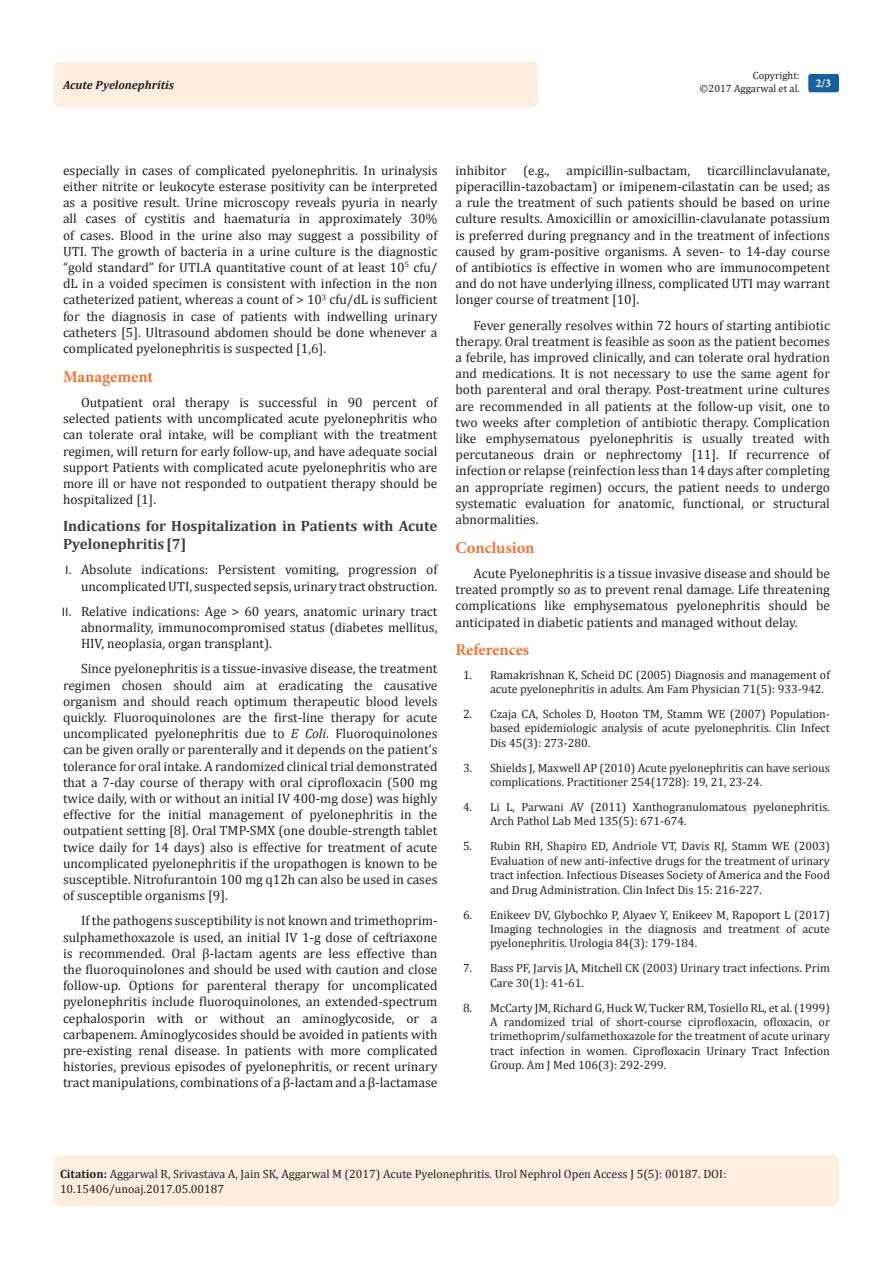
<style>
.page{position:relative;width:893px;height:1263px;background:#fff}
.page>*{position:absolute;margin:0;border:0;box-sizing:border-box;transform-origin:0 0}
.List_Paragraph{font:700 16.5px "Minion Pro";letter-spacing:-.005em;color:#f37331}
.List_Paragraph-2{font:700 15px/18px "Cambria";color:#3e3e3f}
.t1{font:13.5px/16.2px "Cambria";color:#231f20;text-align:justify}
.Citation{font:12px/14.4px "Cambria";color:#231f20}
.t2{font:italic 700 12px "Cambria";color:#231f20}
.t3{font:700 12px "Minion Pro";color:#fff}
.t4{font:10.5px/12.6px "Cambria";color:#231f20;text-align:right}
.s1{font-family:"Calibri"}
.s2{font-style:italic}
.s3{font-weight:700}
</style>
<div class="page">
<div style="left:54px;top:1155px;width:785px;height:51px;background:#feeee0;border-radius:7px"></div>
<div style="left:54px;top:61px;width:484px;height:47px;background:#feeee0;border-radius:8px"></div>
<div style="left:808px;top:74px;width:31px;height:18px;background:#18609d;border-radius:2px"></div>
<p class="t4" style="left:700px;top:69px;width:102px">Copyright:<br>©2017 Aggarwal et al.</p>
<p class="t2" style="left:63px;top:77px;width:113px">Acute Pyelonephritis</p>
<p class="t3" style="left:815px;top:75px;width:17px">2/3</p>
<p class="t1" style="left:63px;top:162px;width:376px">especially in cases of complicated pyelonephritis. In urinalysis either nitrite or leukocyte esterase positivity can be interpreted as a positive result. Urine microscopy reveals pyuria in nearly all cases of cystitis and haematuria in approximately 30% of cases. Blood in the urine also may suggest a possibility of UTI. The growth of bacteria in a urine culture is the diagnostic “gold standard” for UTI.A quantitative count of at least 10<sup>5</sup> cfu/ dL in a voided specimen is consistent with infection in the non catheterized patient, whereas a count of &gt; 10<sup>3</sup> cfu/dL is sufficient for the diagnosis in case of patients with indwelling urinary catheters [5]. Ultrasound abdomen should be done whenever a complicated pyelonephritis is suspected [1,6].</p>
<p class="List_Paragraph" style="left:63px;top:365px;width:92px">Management</p>
<p class="t1" style="left:63px;top:394px;width:376px;text-indent:18px">Outpatient oral therapy is successful in 90 percent of selected patients with uncomplicated acute pyelonephritis who can tolerate oral intake, will be compliant with the treatment regimen, will return for early follow-up, and have adequate social support Patients with complicated acute pyelonephritis who are more ill or have not responded to outpatient therapy should be hospitalized [1].</p>
<p class="List_Paragraph-2" style="left:63px;top:516px;width:376px">Indications for Hospitalization in Patients with Acute<br>Pyelonephritis [7]</p>
<p class="t1" style="left:65px;top:562px;width:374px;text-align:right"><span class="s1">I.</span> Absolute indications: Persistent vomiting, progression of uncomplicated UTI, suspected sepsis, urinary tract obstruction.</p>
<p class="t1" style="left:81px;top:603px;width:358px;text-indent:-19px"><span class="s1">II.</span> Relative indications: Age &gt; 60 years, anatomic urinary tract abnormality, immunocompromised status (diabetes mellitus, HIV, neoplasia, organ transplant).</p>
<p class="t1" style="left:63px;top:661px;width:376px;text-indent:18px">Since pyelonephritis is a tissue-invasive disease, the treatment regimen chosen should aim at eradicating the causative organism and should reach optimum therapeutic blood levels quickly. Fluoroquinolones are the first-line therapy for acute uncomplicated pyelonephritis due to <span class="s2">E Coli</span>. Fluoroquinolones can be given orally or parenterally and it depends on the patient’s tolerance for oral intake. A randomized clinical trial demonstrated that a 7-day course of therapy with oral ciprofloxacin (500 mg twice daily, with or without an initial IV 400-mg dose) was highly effective for the initial management of pyelonephritis in the outpatient setting [8]. Oral TMP-SMX (one double-strength tablet twice daily for 14 days) also is effective for treatment of acute uncomplicated pyelonephritis if the uropathogen is known to be susceptible. Nitrofurantoin 100 mg q12h can also be used in cases of susceptible organisms [9].</p>
<p class="t1" style="left:63px;top:913px;width:376px;text-indent:18px">If the pathogens susceptibility is not known and trimethoprim&shy;sulphamethoxazole is used, an initial IV 1-g dose of ceftriaxone is recommended. Oral β-lactam agents are less effective than the fluoroquinolones and should be used with caution and close follow-up. Options for parenteral therapy for uncomplicated pyelonephritis include fluoroquinolones, an extended-spectrum cephalosporin with or without an aminoglycoside, or a carbapenem. Aminoglycosides should be avoided in patients with pre-existing renal disease. In patients with more complicated histories, previous episodes of pyelonephritis, or recent urinary tract manipulations, combinations of a β-lactam and a β-lactamase</p>
<p class="t1" style="left:455px;top:162px;width:376px">inhibitor (e.g., ampicillin-sulbactam, ticarcillinclavulanate, piperacillin-tazobactam) or imipenem-cilastatin can be used; as a rule the treatment of such patients should be based on urine culture results. Amoxicillin or amoxicillin-clavulanate potassium is preferred during pregnancy and in the treatment of infections caused by gram-positive organisms. A seven- to 14-day course of antibiotics is effective in women who are immunocompetent and do not have underlying illness, complicated UTI may warrant longer course of treatment [10].</p>
<p class="t1" style="left:455px;top:317px;width:376px;text-indent:18px">Fever generally resolves within 72 hours of starting antibiotic therapy. Oral treatment is feasible as soon as the patient becomes a febrile, has improved clinically, and can tolerate oral hydration and medications. It is not necessary to use the same agent for both parenteral and oral therapy. Post-treatment urine cultures are recommended in all patients at the follow-up visit, one to two weeks after completion of antibiotic therapy. Complication like emphysematous pyelonephritis is usually treated with percutaneous drain or nephrectomy [11]. If recurrence of infection or relapse (reinfection less than 14 days after completing an appropriate regimen) occurs, the patient needs to undergo systematic evaluation for anatomic, functional, or structural abnormalities.</p>
<p class="List_Paragraph" style="left:455px;top:536px;width:81px">Conclusion</p>
<p class="t1" style="left:455px;top:565px;width:376px;text-indent:18px">Acute Pyelonephritis is a tissue invasive disease and should be treated promptly so as to prevent renal damage. Life threatening complications like emphysematous pyelonephritis should be anticipated in diabetic patients and managed without delay.</p>
<p class="List_Paragraph" style="left:455px;top:638px;width:75px">References</p>
<p class="Citation" style="left:490px;top:667px;width:341px;text-indent:-27px">1. Ramakrishnan K, Scheid DC (2005) Diagnosis and management of acute pyelonephritis in adults. Am Fam Physician 71(5): 933-942.</p>
<p class="Citation" style="left:490px;top:707px;width:341px;text-align:justify;text-indent:-27px">2. Czaja CA, Scholes D, Hooton TM, Stamm WE (2007) Population&shy;based epidemiologic analysis of acute pyelonephritis. Clin Infect Dis 45(3): 273-280.</p>
<p class="Citation" style="left:490px;top:760px;width:341px;text-indent:-27px">3. Shields J, Maxwell AP (2010) Acute pyelonephritis can have serious complications. Practitioner 254(1728): 19, 21, 23-24.</p>
<p class="Citation" style="left:490px;top:800px;width:341px;text-indent:-27px">4. Li L, Parwani AV (2011) Xanthogranulomatous pyelonephritis.<br>Arch Pathol Lab Med 135(5): 671-674.</p>
<p class="Citation" style="left:490px;top:839px;width:341px;text-align:justify;text-indent:-27px">5. Rubin RH, Shapiro ED, Andriole VT, Davis RJ, Stamm WE (2003)<br>Evaluation of new anti-infective drugs for the treatment of urinary tract infection. Infectious Diseases Society of America and the Food and Drug Administration. Clin Infect Dis 15: 216-227.</p>
<p class="Citation" style="left:490px;top:907px;width:341px;text-align:justify;text-indent:-27px">6. Enikeev DV, Glybochko P, Alyaev Y, Enikeev M, Rapoport L (2017)<br>Imaging technologies in the diagnosis and treatment of acute pyelonephritis. Urologia 84(3): 179-184.</p>
<p class="Citation" style="left:490px;top:961px;width:341px;text-indent:-27px">7. Bass PF, Jarvis JA, Mitchell CK (2003) Urinary tract infections. Prim<br>Care 30(1): 41-61.</p>
<p class="Citation" style="left:490px;top:1000px;width:341px;text-align:justify;text-indent:-27px">8. McCarty JM, Richard G, Huck W, Tucker RM, Tosiello RL, et al. (1999)<br>A randomized trial of short-course ciprofloxacin, ofloxacin, or trimethoprim/sulfamethoxazole for the treatment of acute urinary tract infection in women. Ciprofloxacin Urinary Tract Infection Group. Am J Med 106(3): 292-299.</p>
<p class="Citation" style="left:60px;top:1167px;width:668px"><span class="s3">Citation:</span> Aggarwal R, Srivastava A, Jain SK, Aggarwal M (2017) Acute Pyelonephritis. Urol Nephrol Open Access J 5(5): 00187. DOI:</p>
<p class="Citation" style="left:60px;top:1181px;width:166px">10.15406/unoaj.2017.05.00187</p>
</div>
